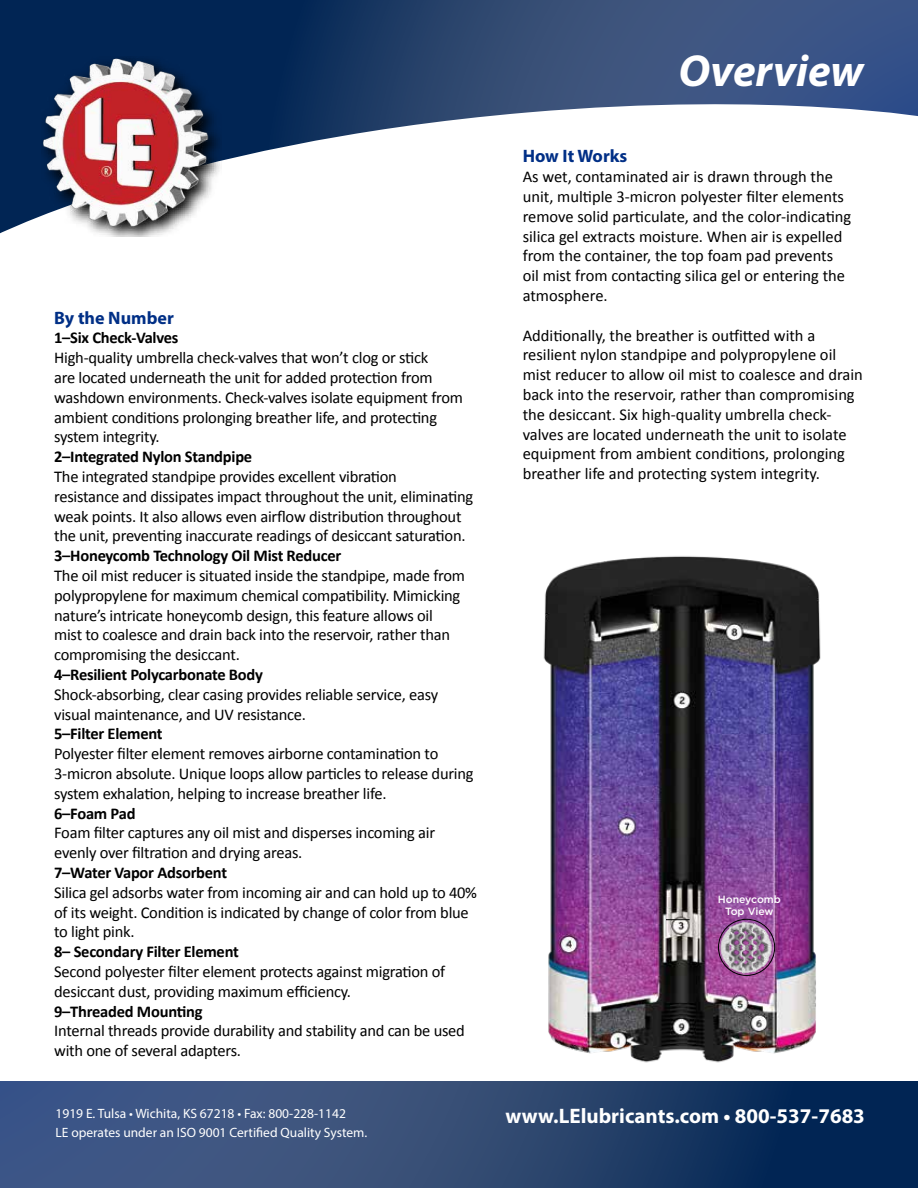
<style>
.page{position:relative;width:918px;height:1188px;background:#fff}
.page>*{position:absolute;margin:0;border:0;box-sizing:border-box;transform-origin:0 0}
.t1{font:italic 700 45px "Myriad Pro";color:#fff}
.t2{font:700 21px "Myriad Pro";color:#fff}
.t3{font:700 18px "Myriad Pro";color:#002f86}
.t4{font:16.5px/19.8px "Calibri";letter-spacing:-.015em;color:#000}
.t5{font:700 16.5px "Calibri";letter-spacing:-.015em;color:#000}
.t6{font:13.5px/19.5px "Myriad Pro";color:#fff}
.t7{font:500 10.5px/12.6px "Gotham";color:#fff;text-align:center}
</style>
<div class="page">
<svg style="left:0;top:0;width:918px;height:234px"></svg>
<svg style="left:0;top:1082px;width:918px;height:106px;background:#294570"></svg>
<img style="left:41px;top:57px;width:180px;height:180px">
<img style="left:543px;top:556px;width:278px;height:507px">
<img style="left:720px;top:918px;width:56px;height:57px">
<svg style="left:666px;top:919px;width:24px;height:1px"></svg>
<div style="left:718px;top:919px;width:57px;height:57px;border:1px solid #000;border-radius:50%"></div>
<p class="t3" style="left:54px;top:306px;width:121px">By the Number</p>
<p class="t5" style="left:54px;top:328px;width:126px">1–Six Check-Valves</p>
<p class="t4" style="left:54px;top:347px;width:410px">High-quality umbrella check-valves that won’t clog or stick<br>are located underneath the unit for added protection from washdown environments. Check-valves isolate equipment from ambient conditions prolonging breather life, and protecting system integrity.</p>
<p class="t5" style="left:54px;top:446px;width:200px">2–Integrated Nylon Standpipe</p>
<p class="t4" style="left:54px;top:466px;width:421px">The integrated standpipe provides excellent vibration<br>resistance and dissipates impact throughout the unit, eliminating weak points. It also allows even airflow distribution throughout the unit, preventing inaccurate readings of desiccant saturation.</p>
<p class="t5" style="left:54px;top:545px;width:289px">3–Honeycomb Technology Oil Mist Reducer</p>
<p class="t4" style="left:54px;top:565px;width:412px">The oil mist reducer is situated inside the standpipe, made from polypropylene for maximum chemical compatibility. Mimicking nature’s intricate honeycomb design, this feature allows oil mist to coalesce and drain back into the reservoir, rather than compromising the desiccant.</p>
<p class="t5" style="left:54px;top:664px;width:210px">4–Resilient Polycarbonate Body</p>
<p class="t4" style="left:54px;top:684px;width:386px">Shock-absorbing, clear casing provides reliable service, easy visual maintenance, and UV resistance.</p>
<p class="t5" style="left:54px;top:724px;width:110px">5–Filter Element</p>
<p class="t4" style="left:54px;top:743px;width:421px">Polyester filter element removes airborne contamination to<br>3-micron absolute. Unique loops allow particles to release during system exhalation, helping to increase breather life.</p>
<p class="t5" style="left:54px;top:803px;width:83px">6–Foam Pad</p>
<p class="t4" style="left:54px;top:822px;width:383px">Foam filter captures any oil mist and disperses incoming air evenly over filtration and drying areas.</p>
<p class="t5" style="left:54px;top:862px;width:174px">7–Water Vapor Adsorbent</p>
<p class="t4" style="left:54px;top:882px;width:424px">Silica gel adsorbs water from incoming air and can hold up to 40% of its weight. Condition is indicated by change of color from blue to light pink.</p>
<p class="t5" style="left:54px;top:941px;width:186px">8– Secondary Filter Element</p>
<p class="t4" style="left:54px;top:961px;width:393px">Second polyester filter element protects against migration of desiccant dust, providing maximum efficiency.</p>
<p class="t5" style="left:54px;top:1001px;width:150px">9–Threaded Mounting</p>
<p class="t4" style="left:54px;top:1020px;width:412px">Internal threads provide durability and stability and can be used with one of several adapters.</p>
<h1 class="t1" style="left:678px;top:42px;width:186px">Overview</h1>
<p class="t3" style="left:523px;top:145px;width:106px">How It Works</p>
<p class="t4" style="left:523px;top:166px;width:330px">As wet, contaminated air is drawn through the unit, multiple 3-micron polyester filter elements remove solid particulate, and the color-indicating silica gel extracts moisture. When air is expelled from the container, the top foam pad prevents oil mist from contacting silica gel or entering the atmosphere.</p>
<p class="t4" style="left:523px;top:324px;width:342px">Additionally, the breather is outfitted with a resilient nylon standpipe and polypropylene oil mist reducer to allow oil mist to coalesce and drain back into the reservoir, rather than compromising the desiccant. Six high-quality umbrella check&shy;valves are located underneath the unit to isolate equipment from ambient conditions, prolonging breather life and protecting system integrity.</p>
<p class="t7" style="left:718px;top:892px;width:65px">Honeycomb<br>Top View</p>
<p class="t6" style="left:56px;top:1103px;width:313px">1919 E. Tulsa • Wichita, KS 67218 • Fax: 800-228-1142<br>LE operates under an ISO 9001 Certified Quality System.</p>
<p class="t2" style="left:506px;top:1103px;width:361px">www.LElubricants.com • 800-537-7683</p>
</div>
